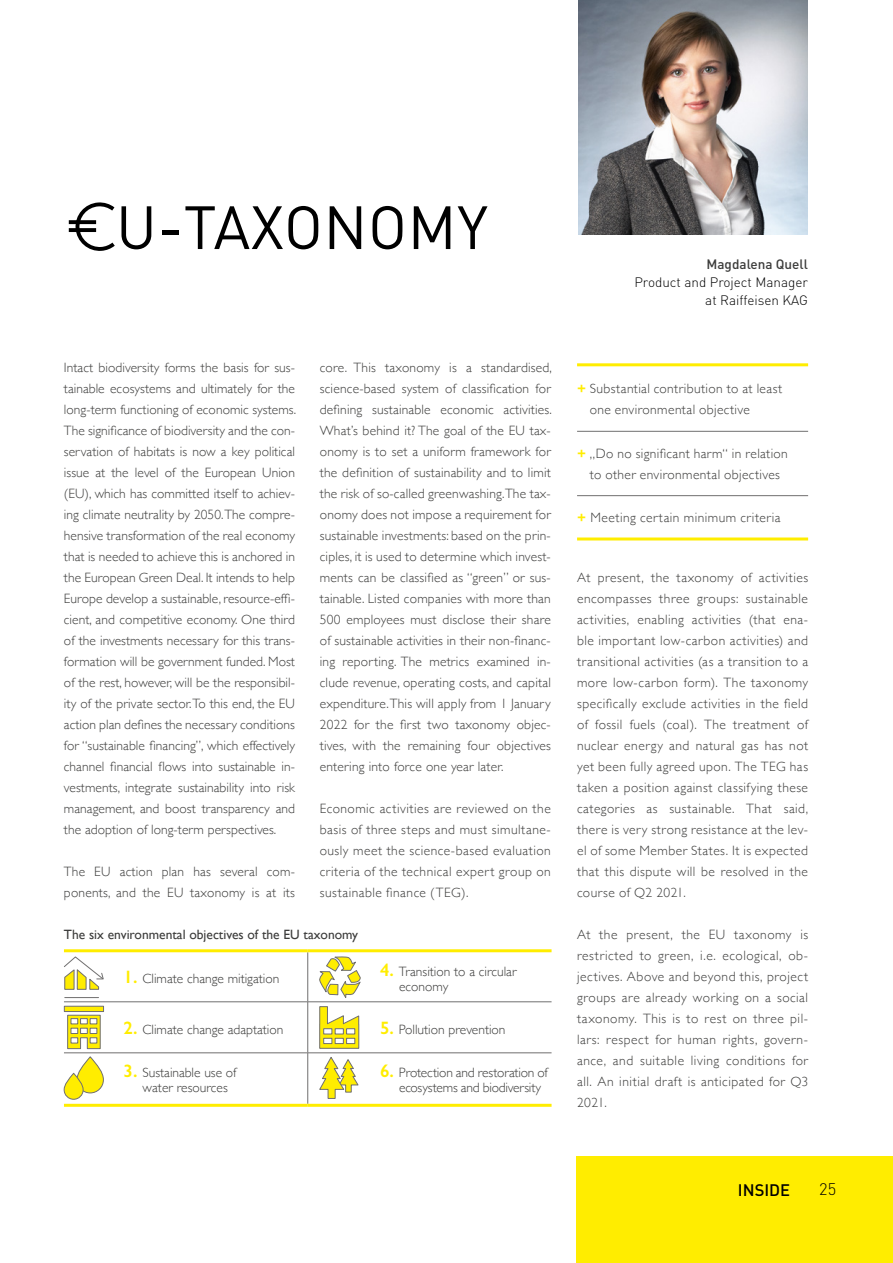
<style>
.page{position:relative;width:893px;height:1263px;background:#fff}
.page>*{position:absolute;margin:0;border:0;box-sizing:border-box;transform-origin:0 0}
.t1{font:60px "DIN";letter-spacing:.01em;color:#000}
.Rubrik_rechts{font:500 16.5px "DIN";color:#000}
.t2{font:300 16.5px "DIN";color:#000}
.Fliesstext{font:300 13.5px/21px "Gill Sans";letter-spacing:.015em;color:#3c3c3b;text-align:justify}
.Tabelle_letzteSeite{font:300 13.5px/21px "Gill Sans";letter-spacing:.03em;color:#3c3c3b}
.Fliesstext-2{font:300 13.5px/15px "Gill Sans";letter-spacing:-.015em;color:#3c3c3b}
.t3{font:13.5px "Gill Sans";color:#3c3c3b}
.t4{font:300 13.5px/18px "DIN";color:#000;text-align:right}
.t5{font:500 13.5px "DIN";color:#3c3c3b}
.s1{font-weight:600;font-size:18px;color:#ffed00}
.s2{font-weight:700;color:#ffed00}
</style>
<div class="page">
<img style="left:578px;top:0;width:230px;height:235px">
<div style="left:577px;top:1157px;width:316px;height:106px;background:#ffed00"></div>
<hr style="left:64px;top:1001px;width:244px;height:1px;background:#706f6f">
<hr style="left:308px;top:1001px;width:244px;height:1px;background:#706f6f">
<hr style="left:64px;top:1052px;width:244px;height:1px;background:#706f6f">
<hr style="left:308px;top:1052px;width:244px;height:1px;background:#706f6f">
<hr style="left:307px;top:952px;width:1px;height:49px;background:#706f6f">
<hr style="left:307px;top:1002px;width:1px;height:50px;background:#706f6f">
<hr style="left:307px;top:1053px;width:1px;height:51px;background:#706f6f">
<hr style="left:64px;top:949px;width:244px;height:3px;background:#ffed00">
<hr style="left:308px;top:949px;width:244px;height:3px;background:#ffed00">
<hr style="left:64px;top:1104px;width:244px;height:3px;background:#ffed00">
<hr style="left:308px;top:1104px;width:244px;height:3px;background:#ffed00">
<hr style="left:577px;top:431px;width:231px;height:1px;background:#706f6f">
<hr style="left:577px;top:495px;width:231px;height:1px;background:#706f6f">
<hr style="left:577px;top:363px;width:231px;height:3px;background:#ffed00">
<hr style="left:577px;top:537px;width:231px;height:3px;background:#ffed00">
<hr style="left:65px;top:997px;width:34px;height:1px;background:#706f6f">
<svg style="left:64px;top:956px;width:40px;height:34px"></svg>
<svg style="left:64px;top:1005px;width:40px;height:44px"></svg>
<svg style="left:77px;top:1057px;width:26px;height:36px"></svg>
<div style="left:77px;top:1056px;width:27px;height:37px;border:1px solid #706f6f;border-radius:13px"></div>
<svg style="left:64px;top:1073px;width:19px;height:26px"></svg>
<div style="left:64px;top:1073px;width:19px;height:27px;border:1px solid #706f6f;border-radius:9px"></div>
<svg style="left:319px;top:1057px;width:40px;height:42px"></svg>
<svg style="left:319px;top:1006px;width:41px;height:43px"></svg>
<svg style="left:319px;top:956px;width:42px;height:42px"></svg>
<svg style="left:75px;top:202px;width:40px;height:49px"></svg>
<svg style="left:69px;top:220px;width:27px;height:4px"></svg>
<svg style="left:69px;top:228px;width:27px;height:4px"></svg>
<p class="t1" style="left:116px;top:190px;width:374px">U-TAXONOMY</p>
<p class="Fliesstext" style="left:64px;top:356px;width:234px">Intact biodiversity forms the basis for sus&shy;tainable ecosystems and ultimately for the long-term functioning of economic systems.<br>The significance of biodiversity and the con&shy;servation of habitats is now a key political issue at the level of the European Union (EU), which has committed itself to achiev&shy;ing climate neutrality by 2050. The compre&shy;hensive transformation of the real economy that is needed to achieve this is anchored in the European Green Deal. It intends to help Europe develop a sustainable, resource-effi&shy;cient, and competitive economy. One third of the investments necessary for this trans&shy;formation will be government funded. Most of the rest, however, will be the responsibil&shy;ity of the private sector. To this end, the EU action plan defines the necessary conditions for “sustainable financing”, which effectively channel financial flows into sustainable in&shy;vestments, integrate sustainability into risk management, and boost transparency and the adoption of long-term perspectives.</p>
<p class="Fliesstext" style="left:64px;top:860px;width:233px">The EU action plan has several com&shy;ponents, and the EU taxonomy is at its</p>
<p class="Fliesstext" style="left:320px;top:356px;width:234px">core. This taxonomy is a standardised, science-based system of classification for defining sustainable economic activities.<br>What’s behind it? The goal of the EU tax&shy;onomy is to set a uniform framework for the definition of sustainability and to limit the risk of so-called greenwashing.The tax&shy;onomy does not impose a requirement for sustainable investments: based on the prin&shy;ciples, it is used to determine which invest&shy;ments can be classified as “green” or sus&shy;tainable. Listed companies with more than 500 employees must disclose their share of sustainable activities in their non-financ&shy;ing reporting. The metrics examined in&shy;clude revenue, operating costs, and capital expenditure. This will apply from 1 January 2022 for the first two taxonomy objec&shy;tives, with the remaining four objectives entering into force one year later.</p>
<p class="Fliesstext" style="left:320px;top:797px;width:233px">Economic activities are reviewed on the basis of three steps and must simultane&shy;ously meet the science-based evaluation criteria of the technical expert group on sustainable finance (TEG).</p>
<p class="t3" style="left:64px;top:926px;width:296px">The six environmental objectives of the EU taxonomy</p>
<p class="Fliesstext" style="left:123px;top:968px;width:157px"><span class="s1">1.</span> Climate change mitigation</p>
<p class="Fliesstext" style="left:399px;top:963px;width:119px;line-height:15px;text-indent:-19px"><span class="s1">4.</span> Transition to a circular economy</p>
<p class="Fliesstext" style="left:123px;top:1018px;width:161px"><span class="s1">2.</span> Climate change adaptation</p>
<p class="Fliesstext" style="left:380px;top:1018px;width:127px"><span class="s1">5.</span> Pollution prevention</p>
<p class="Fliesstext" style="left:143px;top:1065px;width:95px;line-height:15px;text-indent:-19px"><span class="s1">3.</span> Sustainable use of water -resources</p>
<p class="Fliesstext-2" style="left:399px;top:1065px;width:150px;text-indent:-19px"><span class="s1">6.</span> Protection and restoration of ecosystems and biodiversity</p>
<p class="t5" style="left:706px;top:256px;width:103px">Magdalena Quell</p>
<p class="t4" style="left:634px;top:273px;width:175px">Product and Project Manager at Raiffeisen KAG</p>
<p class="Tabelle_letzteSeite" style="left:590px;top:378px;width:194px;text-indent:-13px"><span class="s2">+</span> Substantial contribution to at least one environmental objective</p>
<p class="Tabelle_letzteSeite" style="left:577px;top:442px;width:212px;text-align:center"><span class="s2">+</span> „Do no significant harm“ in relation to other environmental objectives</p>
<p class="Tabelle_letzteSeite" style="left:577px;top:506px;width:205px"><span class="s2">+</span> Meeting certain minimum criteria</p>
<p class="Fliesstext" style="left:577px;top:566px;width:233px">At present, the taxonomy of activities encompasses three groups: sustainable activities, enabling activities (that ena&shy;ble important low-carbon activities) and transitional activities (as a transition to a more low-carbon form). The taxonomy specifically exclude activities in the field of fossil fuels (coal). The treatment of nuclear energy and natural gas has not yet been fully agreed upon. The TEG has taken a position against classifying these categories as sustainable. That said, there is very strong resistance at the lev&shy;el of some Member States. It is expected that this dispute will be resolved in the course of Q2 2021.</p>
<p class="Fliesstext" style="left:577px;top:923px;width:233px">At the present, the EU taxonomy is restricted to green, i.e. ecological, ob&shy;jectives. Above and beyond this, project groups are already working on a social taxonomy. This is to rest on three pil&shy;lars: respect for human rights, govern&shy;ance, and suitable living conditions for all. An initial draft is anticipated for Q3<br>2021.</p>
<p class="Rubrik_rechts" style="left:738px;top:1179px;width:54px">INSIDE</p>
<p class="t2" style="left:819px;top:1179px;width:18px">25</p>
</div>
